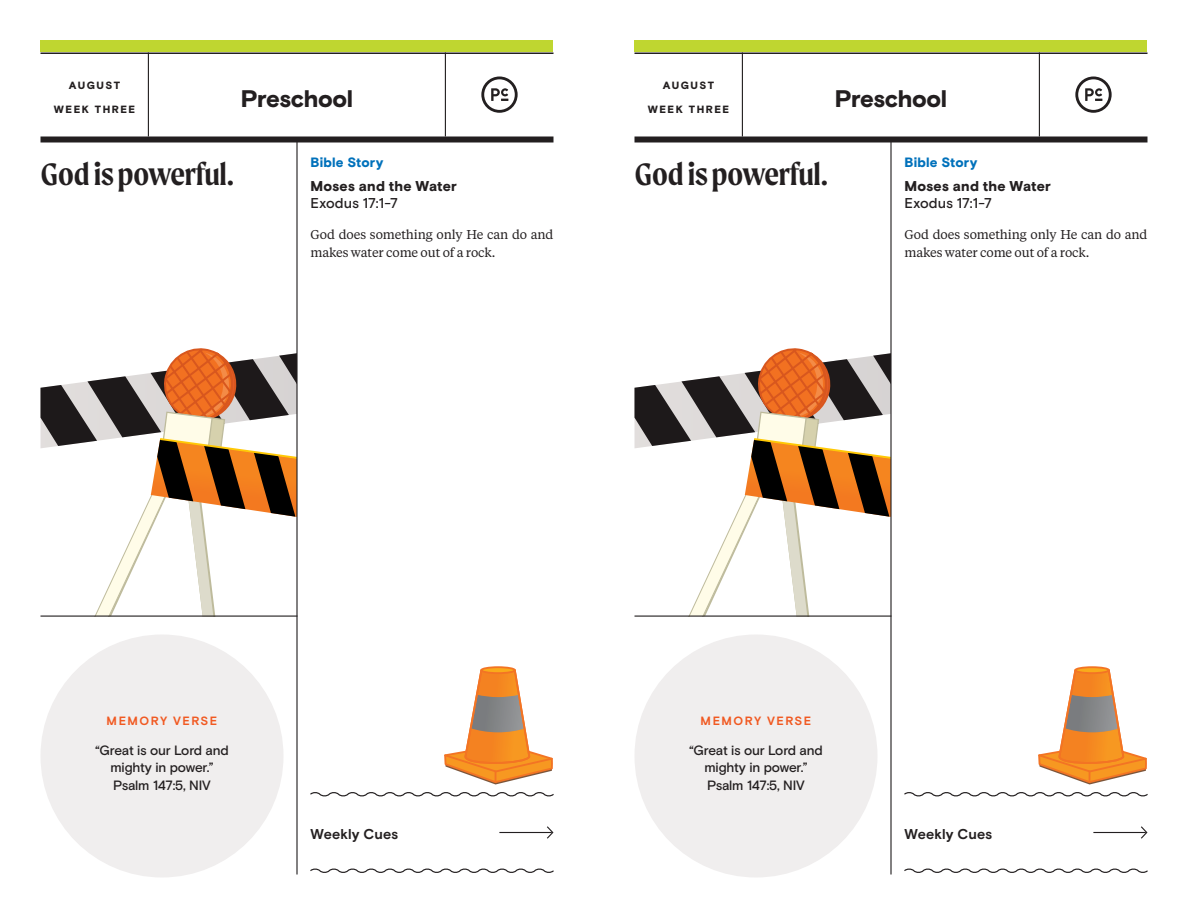
<style>
.page{position:relative;width:1188px;height:918px;background:#fff}
.page>*{position:absolute;margin:0;border:0;box-sizing:border-box;transform-origin:0 0}
.t1{font:600 33px "Moret";letter-spacing:-.01em;color:#231f20}
.t2{font:900 24px "Basis Grotesque";letter-spacing:-.02em;color:#231f20}
.t3{font:900 14.25px "Basis Grotesque";letter-spacing:.01em;color:#231f20}
.t4{font:500 14.25px "Basis Grotesque";letter-spacing:.005em;color:#231f20}
.t5{font:700 14.25px "Basis Grotesque";letter-spacing:.005em;color:#231f20}
.t6{font:500 13.5px/18px "Basis Grotesque";letter-spacing:-.015em;color:#231f20;text-align:center}
.t7{font:900 13.5px "Basis Grotesque";letter-spacing:.015em;color:#0071bb}
.t8{font:12.75px/18px "Tiempos Text";letter-spacing:-.01em;color:#231f20}
.t9{font:700 12px "Basis Grotesque";letter-spacing:.125em;color:#f15921}
.t10{font:900 10.5px "Basis Grotesque";letter-spacing:.135em;color:#231f20}
</style>
<div class="page">
<svg style="left:40px;top:348px;width:256px;height:268px"></svg>
<svg style="left:634px;top:348px;width:256px;height:268px"></svg>
<hr style="left:742px;top:52px;width:1px;height:84px;background:#231f20">
<hr style="left:148px;top:52px;width:1px;height:84px;background:#231f20">
<hr style="left:634px;top:52px;width:514px;height:2px;background:#231f20">
<hr style="left:40px;top:52px;width:514px;height:2px;background:#231f20">
<hr style="left:890px;top:142px;width:2px;height:732px;background:#231f20">
<hr style="left:296px;top:142px;width:2px;height:732px;background:#231f20">
<div style="left:634px;top:136px;width:514px;height:6px;background:#231f20"></div>
<div style="left:40px;top:136px;width:514px;height:6px;background:#231f20"></div>
<div style="left:634px;top:40px;width:514px;height:12px;background:#bfd630"></div>
<div style="left:40px;top:40px;width:514px;height:12px;background:#bfd630"></div>
<svg style="left:904px;top:792px;width:244px;height:5px"></svg>
<svg style="left:904px;top:868px;width:244px;height:5px"></svg>
<hr style="left:1093px;top:832px;width:53px;height:1px;background:#231f20">
<svg style="left:1140px;top:826px;width:8px;height:13px"></svg>
<svg style="left:310px;top:792px;width:244px;height:5px"></svg>
<svg style="left:310px;top:868px;width:244px;height:5px"></svg>
<hr style="left:499px;top:832px;width:53px;height:1px;background:#231f20">
<svg style="left:546px;top:826px;width:8px;height:13px"></svg>
<hr style="left:1039px;top:52px;width:1px;height:84px;background:#231f20">
<hr style="left:445px;top:52px;width:1px;height:84px;background:#231f20">
<svg style="left:1075px;top:77px;width:37px;height:36px"></svg>
<svg style="left:481px;top:77px;width:37px;height:36px"></svg>
<hr style="left:634px;top:616px;width:257px;height:1px;background:#231f20">
<hr style="left:40px;top:616px;width:257px;height:1px;background:#231f20">
<div style="left:634px;top:634px;width:244px;height:244px;background:#f0eeee;border-radius:50%"></div>
<div style="left:40px;top:634px;width:244px;height:244px;background:#f0eeee;border-radius:50%"></div>
<svg style="left:444px;top:671px;width:109px;height:113px"></svg>
<div style="left:481px;top:667px;width:34px;height:6px;background:#f9ab1a;border-radius:50%"></div>
<div style="left:480px;top:666px;width:36px;height:8px;border:2px solid #f37424;border-radius:50%"></div>
<svg style="left:1038px;top:671px;width:109px;height:113px"></svg>
<div style="left:1075px;top:667px;width:34px;height:6px;background:#f9ab1a;border-radius:50%"></div>
<div style="left:1074px;top:666px;width:36px;height:8px;border:2px solid #f37424;border-radius:50%"></div>
<p class="t10" style="left:69px;top:79px;width:53px">AUGUST</p>
<p class="t10" style="left:54px;top:103px;width:83px">WEEK THREE</p>
<p class="t10" style="left:663px;top:79px;width:53px">AUGUST</p>
<p class="t10" style="left:648px;top:103px;width:83px">WEEK THREE</p>
<h2 class="t2" style="left:241px;top:84px;width:114px">Preschool</h2>
<h2 class="t2" style="left:835px;top:84px;width:114px">Preschool</h2>
<p class="t7" style="left:310px;top:154px;width:74px">Bible Story</p>
<p class="t3" style="left:310px;top:177px;width:148px">Moses and the Water</p>
<p class="t4" style="left:310px;top:195px;width:89px">Exodus 17:1-7</p>
<p class="t8" style="left:310px;top:224px;width:245px">God does something only He can do and makes water come out of a rock.</p>
<h1 class="t1" style="left:40px;top:155px;width:195px">God is powerful.</h1>
<h1 class="t1" style="left:634px;top:155px;width:195px">God is powerful.</h1>
<p class="t7" style="left:904px;top:154px;width:74px">Bible Story</p>
<p class="t3" style="left:904px;top:177px;width:148px">Moses and the Water</p>
<p class="t4" style="left:904px;top:195px;width:89px">Exodus 17:1-7</p>
<p class="t8" style="left:904px;top:224px;width:245px">God does something only He can do and makes water come out of a rock.</p>
<p class="t9" style="left:107px;top:713px;width:112px">MEMORY VERSE</p>
<p class="t6" style="left:95px;top:741px;width:135px">“Great is our Lord and mighty in power.”<br>Psalm 147:5, NIV</p>
<p class="t9" style="left:701px;top:713px;width:112px">MEMORY VERSE</p>
<p class="t6" style="left:689px;top:741px;width:135px">“Great is our Lord and mighty in power.”<br>Psalm 147:5, NIV</p>
<p class="t5" style="left:310px;top:825px;width:89px">Weekly Cues</p>
<p class="t5" style="left:904px;top:825px;width:89px">Weekly Cues</p>
</div>
